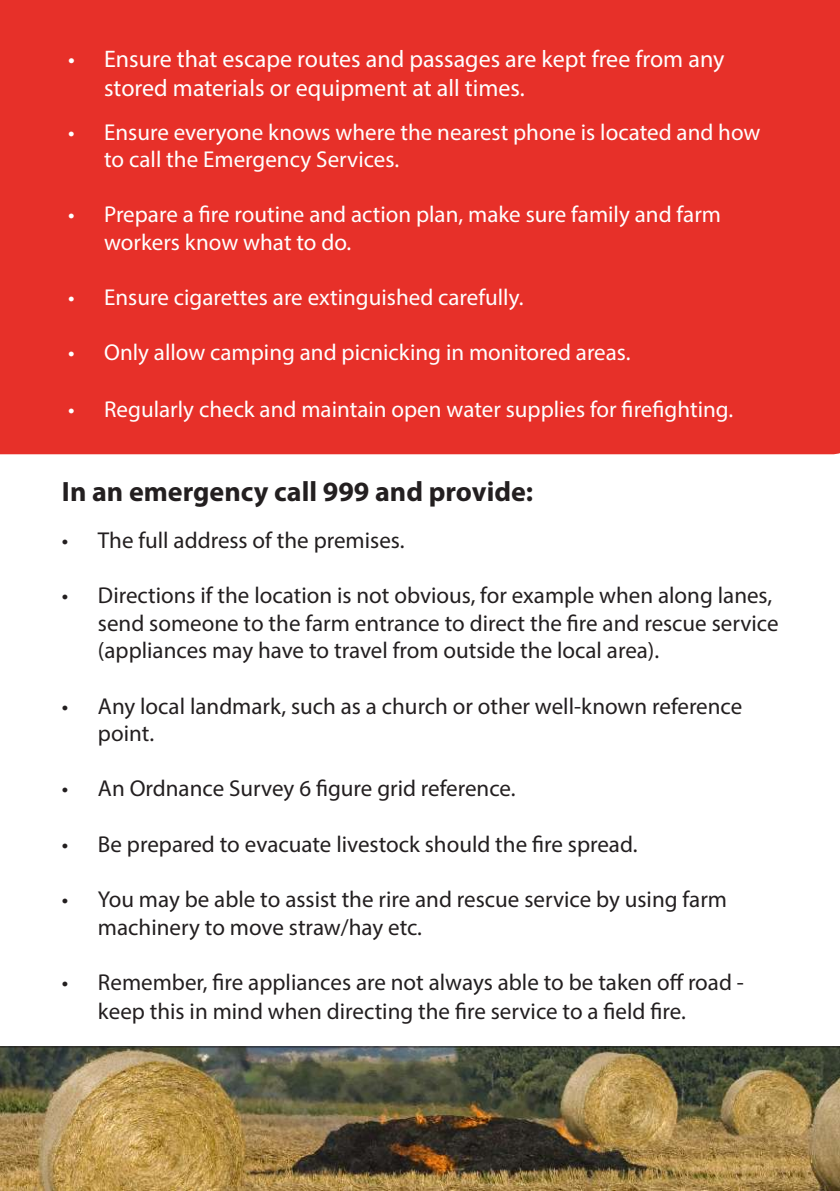
<style>
.page{position:relative;width:840px;height:1191px;background:#fff}
.page>*{position:absolute;margin:0;border:0;box-sizing:border-box;transform-origin:0 0}
.t1{font:700 28px "Myriad Pro";color:#231f20}
.t2{font:24px/28.8px "Myriad Pro";color:#fff}
.t3{font:23px/27.6px "Myriad Pro";color:#231f20}
.t4{font:23px/27.6px "Myriad Pro";color:#fff}
</style>
<div class="page">
<div style="left:0;top:0;width:839px;height:454px;background:#e73029"></div>
<img style="left:0;top:1046px;width:839px;height:145px">
<p class="t2" style="left:104px;top:44px;width:621px;text-indent:-36px">• Ensure that escape routes and passages are kept free from any stored materials or equipment at all times.</p>
<p class="t4" style="left:104px;top:118px;width:657px;text-indent:-36px">• Ensure everyone knows where the nearest phone is located and how to call the Emergency Services.</p>
<p class="t4" style="left:104px;top:200px;width:618px;text-indent:-36px">• Prepare a fire routine and action plan, make sure family and farm workers know what to do.</p>
<p class="t4" style="left:68px;top:283px;width:456px">• Ensure cigarettes are extinguished carefully.</p>
<p class="t4" style="left:68px;top:338px;width:563px">• Only allow camping and picnicking in monitored areas.</p>
<p class="t4" style="left:68px;top:395px;width:666px">• Regularly check and maintain open water supplies for firefighting.</p>
<p class="t1" style="left:62px;top:473px;width:472px">In an emergency call 999 and provide:</p>
<p class="t3" style="left:62px;top:526px;width:344px">• The full address of the premises.</p>
<p class="t3" style="left:98px;top:581px;width:681px;text-indent:-36px">• Directions if the location is not obvious, for example when along lanes, send someone to the farm entrance to direct the fire and rescue service (appliances may have to travel from outside the local area).</p>
<p class="t3" style="left:98px;top:692px;width:645px;text-indent:-36px">• Any local landmark, such as a church or other well-known reference point.</p>
<p class="t3" style="left:62px;top:774px;width:455px">• An Ordnance Survey 6 figure grid reference.</p>
<p class="t3" style="left:62px;top:830px;width:576px">• Be prepared to evacuate livestock should the fire spread.</p>
<p class="t3" style="left:98px;top:885px;width:630px;text-indent:-36px">• You may be able to assist the rire and rescue service by using farm machinery to move straw/hay etc.</p>
<p class="t3" style="left:98px;top:967px;width:647px;line-height:28.8px;text-indent:-36px">• Remember, fire appliances are not always able to be taken off road - keep this in mind when directing the fire service to a field fire.</p>
</div>
